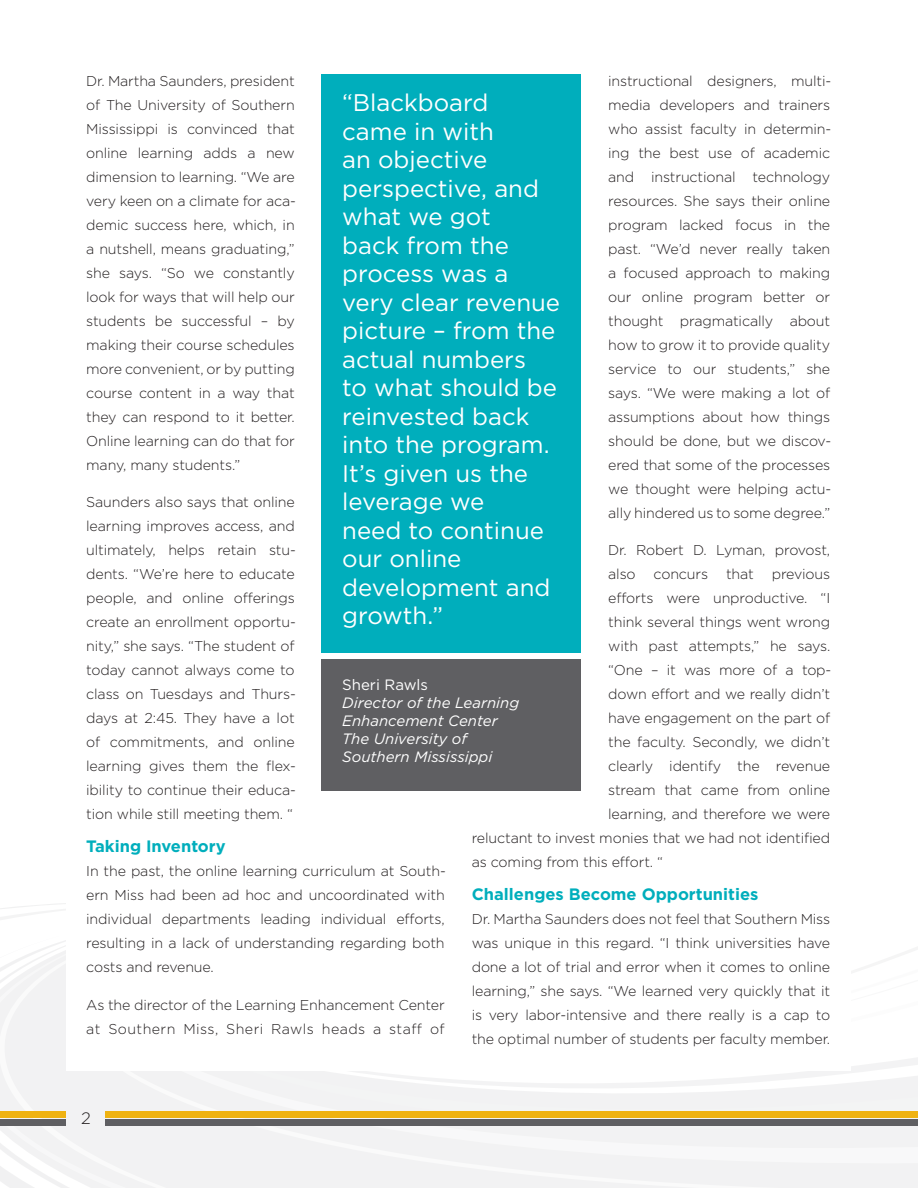
<style>
.page{position:relative;width:918px;height:1188px;background:#fff}
.page>*{position:absolute;margin:0;border:0;box-sizing:border-box;transform-origin:0 0}
.NEW_callout_quote{font:24px/28.5px "Gotham";color:#fff}
.subtitle{font:700 16.5px "Gotham";color:#00aebc}
.t1{font:300 16.5px "Gotham";color:#231f20}
.name{font:italic 15px/18px "Gotham";color:#fff}
.name-2{font:15px "Gotham";color:#fff}
.body{font:300 14.25px/24px "Gotham";letter-spacing:-.01em;color:#231f20;text-align:justify}
</style>
<div class="page">
<svg style="left:823px;top:1059px;width:95px;height:118px;fill:#f2f2f3"></svg>
<svg style="left:0;top:903px;width:823px;height:285px"></svg>
<div style="left:0;top:1112px;width:66px;height:6px;background:#efb211"></div>
<div style="left:0;top:1120px;width:66px;height:6px;background:#5f5f62"></div>
<div style="left:105px;top:1111px;width:813px;height:7px;background:#efb211"></div>
<div style="left:105px;top:1119px;width:813px;height:6px;background:#5f5f62"></div>
<div style="left:66px;top:54px;width:784px;height:1017px;background:#fff"></div>
<div style="left:322px;top:74px;width:259px;height:579px;background:#00aebc"></div>
<div style="left:322px;top:660px;width:259px;height:131px;background:#5f5f62"></div>
<p class="body" style="left:86px;top:69px;width:211px">Dr. Martha Saunders, president of The University of Southern Mississippi is convinced that online learning adds a new dimension to learning. “We are very keen on a climate for aca&shy;demic success here, which, in a nutshell, means graduating,” she says. “So we constantly look for ways that will help our students be successful – by making their course schedules more convenient, or by putting course content in a way that they can respond to it better.<br>Online learning can do that for many, many students.”</p>
<p class="body" style="left:86px;top:490px;width:211px">Saunders also says that online learning improves access, and ultimately, helps retain stu&shy;dents. “We’re here to educate people, and online offerings create an enrollment opportu&shy;nity,” she says. “The student of today cannot always come to class on Tuesdays and Thurs&shy;days at 2:45. They have a lot of commitments, and online learning gives them the flex&shy;ibility to continue their educa&shy;tion while still meeting them. “</p>
<p class="subtitle" style="left:86px;top:836px;width:141px">Taking Inventory</p>
<p class="body" style="left:86px;top:859px;width:361px">In the past, the online learning curriculum at South&shy;ern Miss had been ad hoc and uncoordinated with individual departments leading individual efforts, resulting in a lack of understanding regarding both costs and revenue.</p>
<p class="body" style="left:86px;top:993px;width:360px">As the director of the Learning Enhancement Center at Southern Miss, Sheri Rawls heads a staff of</p>
<p class="body" style="left:608px;top:69px;width:225px">instructional designers, multi&shy;media developers and trainers who assist faculty in determin&shy;ing the best use of academic and instructional technology resources. She says their online program lacked focus in the past. “We’d never really taken a focused approach to making our online program better or thought pragmatically about how to grow it to provide quality service to our students,” she says. “We were making a lot of assumptions about how things should be done, but we discov&shy;ered that some of the processes we thought were helping actu&shy;ally hindered us to some degree.”</p>
<p class="body" style="left:608px;top:538px;width:224px">Dr. Robert D. Lyman, provost, also</p>
<p class="NEW_callout_quote" style="left:342px;top:89px;width:219px">“Blackboard<br>came in with<br>an objective perspective, and what we got<br>back from the process was a very clear revenue picture – from the actual numbers<br>to what should be reinvested back into the program.<br>It’s given us the leverage we<br>need to continue our online development and growth.”</p>
<p class="body" style="left:654px;top:562px;width:56px">concurs</p>
<p class="body" style="left:726px;top:562px;width:29px">that</p>
<p class="body" style="left:772px;top:562px;width:60px">previous</p>
<p class="body" style="left:608px;top:586px;width:224px">efforts were unproductive. “I</p>
<p class="body" style="left:608px;top:610px;width:224px">think several things went wrong</p>
<p class="body" style="left:608px;top:634px;width:224px">with past attempts,” he says.</p>
<p class="body" style="left:608px;top:658px;width:225px">“One – it was more of a top-</p>
<p class="body" style="left:608px;top:682px;width:224px">down effort and we really didn’t</p>
<p class="body" style="left:608px;top:706px;width:223px">have engagement on the part of</p>
<p class="body" style="left:608px;top:730px;width:224px">the faculty. Secondly, we didn’t</p>
<p class="body" style="left:608px;top:754px;width:224px">clearly identify the revenue</p>
<p class="body" style="left:608px;top:778px;width:224px">stream that came from online</p>
<p class="body" style="left:608px;top:802px;width:224px">learning, and therefore we were</p>
<p class="body" style="left:472px;top:826px;width:360px">reluctant to invest monies that we had not identified</p>
<p class="body" style="left:472px;top:850px;width:193px">as coming from this effort. “</p>
<p class="subtitle" style="left:472px;top:884px;width:288px">Challenges Become Opportunities</p>
<p class="body" style="left:472px;top:907px;width:360px">Dr. Martha Saunders does not feel that Southern Miss was unique in this regard. “I think universities have done a lot of trial and error when it comes to online learning,” she says. “We learned very quickly that it is very labor-intensive and there really is a cap to the optimal number of students per faculty member.</p>
<p class="name-2" style="left:342px;top:675px;width:87px">Sheri Rawls</p>
<p class="name" style="left:342px;top:693px;width:179px">Director of the Learning<br>Enhancement Center</p>
<p class="name" style="left:342px;top:729px;width:152px">The University of<br>Southern Mississippi</p>
<p class="t1" style="left:81px;top:1108px;width:11px">2</p>
</div>
